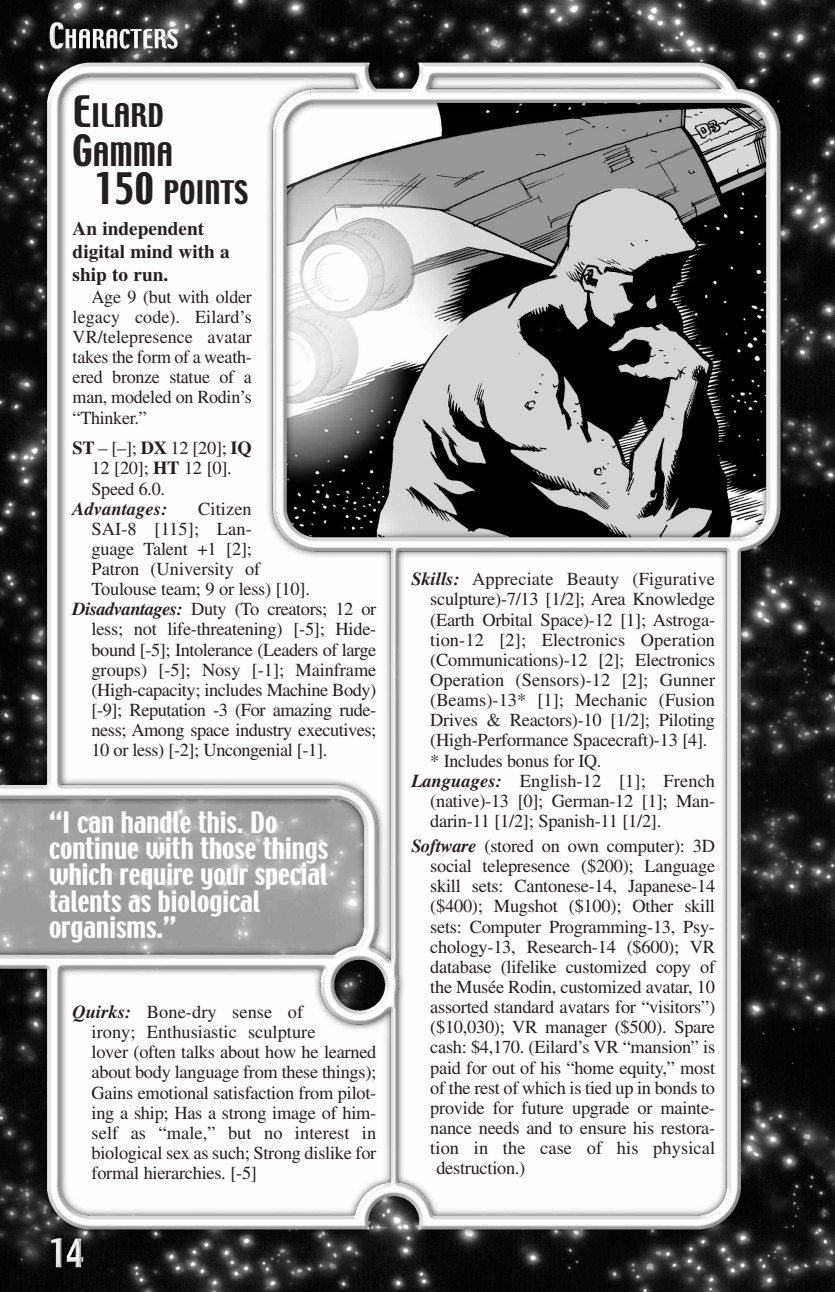
<style>
.page{position:relative;width:835px;height:1292px;background:#fff}
.page>*{position:absolute;margin:0;border:0;box-sizing:border-box;transform-origin:0 0}
.t1{font:28.88px "Techno";color:#231f20}
.t2{font:26.25px/26.2px "Techno";color:#fff}
.t3{font:700 19.25px/22.8px "Times";color:#231f20}
.t4{font:18.38px/20.1px "Times";letter-spacing:-.015em;color:#231f20}
.t5{font:18.38px "Times";letter-spacing:.005em;color:#231f20}
.t6{font:italic 700 18.38px "Times";letter-spacing:.005em;color:#231f20}
.s1{font-size:38.5px}
.s2{font-weight:700}
.s3{font-weight:700;font-style:italic}
</style>
<div class="page">
<img style="left:0;top:0;width:835px;height:1291px">
<h1 class="t1" style="left:73px;top:100px;width:93px"><span class="s1">E</span>ILARD</h1>
<h1 class="t1" style="left:73px;top:139px;width:102px"><span class="s1">G</span>AMMA</h1>
<h1 class="t1" style="left:96px;top:177px;width:153px"><span class="s1">150</span> POINTS</h1>
<p class="t3" style="left:73px;top:219px;width:159px">An independent digital mind with a ship to run.</p>
<p class="t4" style="left:73px;top:288px;width:181px;text-align:justify;text-indent:19px">Age 9 (but with older legacy code). Eilard’s VR/telepresence avatar takes the form of a weath&shy;ered bronze statue of a man, modeled on Rodin’s “Thinker.”</p>
<p class="t4" style="left:92px;top:440px;width:162px;text-indent:-19px"><span class="s2">ST</span> – [–]; <span class="s2">DX</span> 12 [20]; <span class="s2">IQ<br></span>12 [20]; <span class="s2">HT</span> 12 [0].<br>Speed 6.0.</p>
<p class="t6" style="left:73px;top:502px;width:96px">Advantages:</p>
<p class="t5" style="left:198px;top:502px;width:55px">Citizen</p>
<p class="t5" style="left:92px;top:522px;width:162px">SAI-8 [115]; Lan-</p>
<p class="t4" style="left:92px;top:540px;width:162px">guage Talent +1 [2];</p>
<p class="t4" style="left:92px;top:560px;width:170px">Patron (University of</p>
<p class="t4" style="left:92px;top:581px;width:220px">Toulouse team; 9 or less) [10].</p>
<p class="t4" style="left:73px;top:601px;width:305px"><span class="s3">Disadvantages:</span> Duty (To creators; 12 or</p>
<p class="t4" style="left:92px;top:621px;width:286px">less; not life-threatening) [-5]; Hide-</p>
<p class="t4" style="left:92px;top:641px;width:286px">bound [-5]; Intolerance (Leaders of large</p>
<p class="t4" style="left:92px;top:661px;width:286px">groups) [-5]; Nosy [-1]; Mainframe</p>
<p class="t4" style="left:92px;top:681px;width:286px">(High-capacity; includes Machine Body)</p>
<p class="t4" style="left:92px;top:701px;width:286px">[-9]; Reputation -3 (For amazing rude-</p>
<p class="t4" style="left:92px;top:721px;width:286px">ness; Among space industry executives;</p>
<p class="t4" style="left:92px;top:742px;width:237px">10 or less) [-2]; Uncongenial [-1].</p>
<h2 class="t2" style="left:49px;top:810px;width:281px">“I can handle this. Do continue with those things which require your special talents as biological organisms.”</h2>
<p class="t4" style="left:92px;top:1003px;width:286px;text-indent:-19px"><span class="s3">Quirks:</span> Bone-dry sense of<br>irony; Enthusiastic sculpture<br>lover (often talks about how he learned about body language from these things); Gains emotional satisfaction from pilot&shy;ing a ship; Has a strong image of him&shy;self as “male,” but no interest in biological sex as such; Strong dislike for formal hierarchies. [-5]</p>
<p class="t5" style="left:411px;top:573px;width:305px"><span class="s3">Skills:</span> Appreciate Beauty (Figurative</p>
<p class="t4" style="left:430px;top:591px;width:286px">sculpture)-7/13 [1/2]; Area Knowledge</p>
<p class="t4" style="left:430px;top:611px;width:286px">(Earth Orbital Space)-12 [1]; Astroga-</p>
<p class="t5" style="left:430px;top:633px;width:286px">tion-12 [2]; Electronics Operation</p>
<p class="t4" style="left:430px;top:651px;width:286px">(Communications)-12 [2]; Electronics</p>
<p class="t5" style="left:430px;top:673px;width:286px">Operation (Sensors)-12 [2]; Gunner</p>
<p class="t4" style="left:430px;top:691px;width:286px">(Beams)-13* [1]; Mechanic (Fusion</p>
<p class="t4" style="left:430px;top:712px;width:286px">Drives &amp; Reactors)-10 [1/2]; Piloting</p>
<p class="t4" style="left:430px;top:732px;width:279px">(High-Performance Spacecraft)-13 [4].</p>
<p class="t4" style="left:430px;top:752px;width:173px">* Includes bonus for IQ.</p>
<p class="t5" style="left:411px;top:774px;width:305px"><span class="s3">Languages:</span> English-12 [1]; French</p>
<p class="t4" style="left:430px;top:792px;width:286px">(native)-13 [0]; German-12 [1]; Man-</p>
<p class="t4" style="left:430px;top:812px;width:233px">darin-11 [1/2]; Spanish-11 [1/2].</p>
<p class="t4" style="left:411px;top:837px;width:305px"><span class="s3">Software</span> (stored on own computer): 3D</p>
<p class="t4" style="left:430px;top:858px;width:286px">social telepresence ($200); Language</p>
<p class="t4" style="left:430px;top:878px;width:286px">skill sets: Cantonese-14, Japanese-14</p>
<p class="t4" style="left:430px;top:898px;width:286px">($400); Mugshot ($100); Other skill</p>
<p class="t4" style="left:430px;top:918px;width:286px">sets: Computer Programming-13, Psy-</p>
<p class="t4" style="left:430px;top:938px;width:286px">chology-13, Research-14 ($600); VR</p>
<p class="t4" style="left:430px;top:958px;width:286px">database (lifelike customized copy of</p>
<p class="t4" style="left:430px;top:978px;width:286px">the Musée Rodin, customized avatar, 10</p>
<p class="t4" style="left:430px;top:998px;width:286px">assorted standard avatars for “visitors”)</p>
<p class="t4" style="left:430px;top:1019px;width:286px">($10,030); VR manager ($500). Spare</p>
<p class="t4" style="left:430px;top:1039px;width:286px">cash: $4,170. (Eilard’s VR “mansion” is</p>
<p class="t4" style="left:430px;top:1059px;width:286px">paid for out of his “home equity,” most</p>
<p class="t4" style="left:430px;top:1079px;width:286px">of the rest of which is tied up in bonds to</p>
<p class="t4" style="left:430px;top:1099px;width:286px">provide for future upgrade or mainte-</p>
<p class="t4" style="left:430px;top:1119px;width:286px">nance needs and to ensure his restora-</p>
<p class="t5" style="left:430px;top:1141px;width:286px">tion in the case of his physical</p>
<p class="t4" style="left:436px;top:1159px;width:91px">destruction.)</p>
</div>
